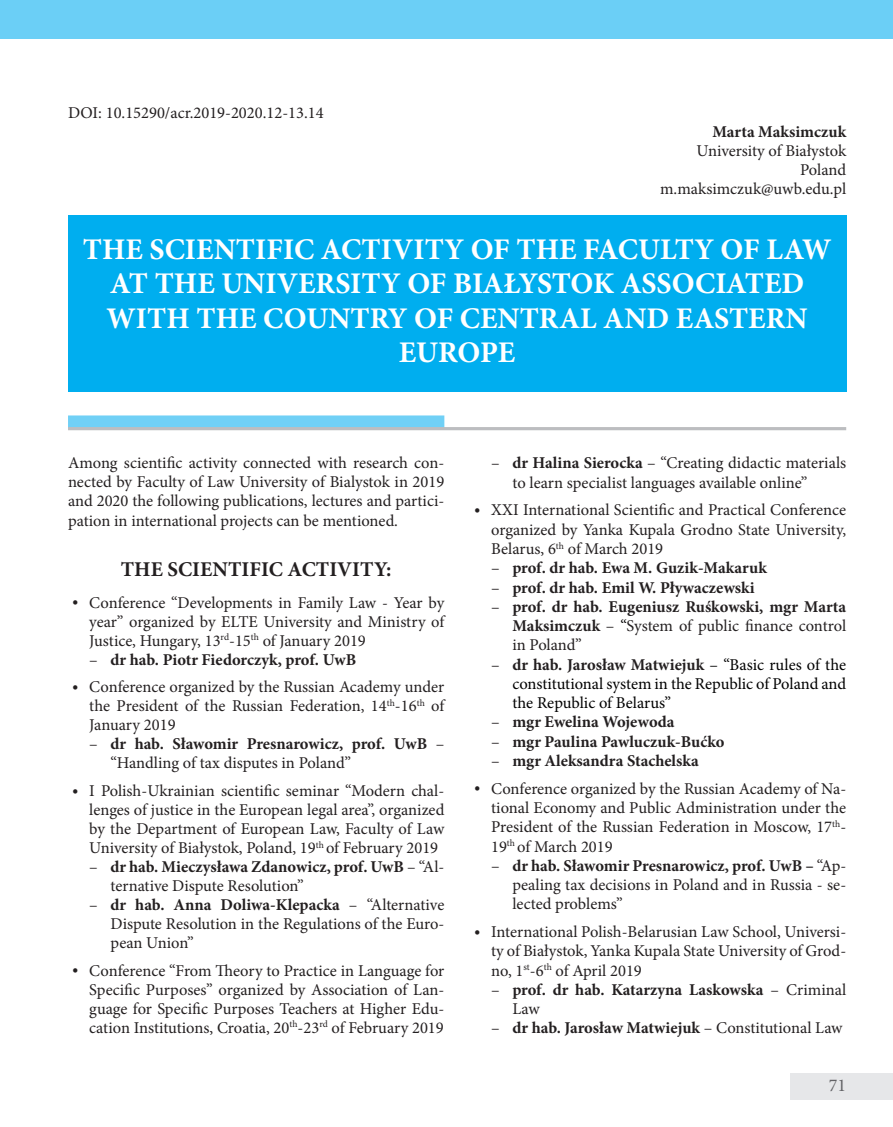
<style>
.page{position:relative;width:893px;height:1127px;background:#fff}
.page>*{position:absolute;margin:0;border:0;box-sizing:border-box;transform-origin:0 0}
.t1{font:700 30px/34.5px "Minion Pro";color:#fff;text-align:center}
.t2{font:700 21px "Minion Pro";color:#231f20}
.t3{font:18px "Minion Pro";color:#636366}
.t4{font:16.5px/19px "Minion Pro";color:#231f20;text-align:justify}
.t5{font:700 16.5px/19.2px "Minion Pro";color:#231f20}
.t6{font:16.5px/19.2px "Minion Pro";letter-spacing:-.005em;color:#000;text-align:justify}
.s1{font-weight:400}
.s2{font-weight:700}
.s3{font-weight:400;color:#000}
.s4{color:#231f20}
.s5{font-weight:700;color:#231f20}
</style>
<div class="page">
<div style="left:0;top:0;width:893px;height:39px;background:#6bcff6"></div>
<div style="left:790px;top:1073px;width:103px;height:26px;background:#e6e7e9"></div>
<div style="left:68px;top:216px;width:778px;height:176px;background:#00aeef"></div>
<div style="left:68px;top:415px;width:376px;height:13px;background:#70d0f6"></div>
<hr style="left:68px;top:427px;width:778px;height:3px;background:#bcbdc0">
<p class="t4" style="left:68px;top:104px;width:257px">DOI: 10.15290/acr.2019-2020.12-13.14</p>
<p class="t5" style="left:712px;top:122px;width:135px">Marta Maksimczuk</p>
<p class="t4" style="left:660px;top:142px;width:188px;text-align:right">University of Białystok<br>Poland m.maksimczuk@uwb.edu.pl</p>
<h1 class="t1" style="left:83px;top:231px;width:750px">THE SCIENTIFIC ACTIVITY OF THE FACULTY OF LAW AT THE UNIVERSITY OF BIAŁYSTOK ASSOCIATED WITH THE COUNTRY OF CENTRAL AND EASTERN EUROPE</h1>
<p class="t4" style="left:68px;top:454px;width:378px">Among scientific activity connected with research con&shy;nected by Faculty of Law University of Bialystok in 2019 and 2020 the following publications, lectures and partici&shy;pation in international projects can be mentioned.</p>
<p class="t2" style="left:121px;top:554px;width:272px">THE SCIENTIFIC ACTIVITY:</p>
<p class="t4" style="left:89px;top:593px;width:356px;text-indent:-17px">• Conference “Developments in Family Law - Year by year” organized by ELTE University and Ministry of Justice, Hungary, 13<sup>rd</sup>-15<sup>th</sup> of January 2019</p>
<p class="t5" style="left:89px;top:650px;width:268px"><span class="s1">–</span> dr hab. Piotr Fiedorczyk, prof. UwB</p>
<p class="t4" style="left:89px;top:678px;width:357px;text-indent:-17px">• Conference organized by the Russian Academy under the President of the Russian Federation, 14<sup>th</sup>-16<sup>th</sup> of January 2019</p>
<p class="t5" style="left:111px;top:734px;width:335px;text-indent:-21px"><span class="s1">–</span> dr hab. Sławomir Presnarowicz, prof. UwB <span class="s1">– “Handling of tax disputes in Poland”</span></p>
<p class="t4" style="left:89px;top:781px;width:357px;text-indent:-17px">• I Polish-Ukrainian scientific seminar “Modern chal&shy;lenges of justice in the European legal area”, organized by the Department of European Law, Faculty of Law University of Białystok, Poland, 19<sup>th</sup> of February 2019</p>
<p class="t5" style="left:111px;top:857px;width:335px;text-indent:-21px"><span class="s1">–</span> dr hab. Mieczysława Zdanowicz, prof. UwB <span class="s1">– “Al&shy;ternative Dispute Resolution”</span></p>
<p class="t4" style="left:111px;top:895px;width:335px;text-indent:-21px">– <span class="s2">dr hab. Anna Doliwa-Klepacka</span> – “Alternative Dispute Resolution in the Regulations of the Euro&shy;pean Union”</p>
<p class="t4" style="left:89px;top:961px;width:357px;text-indent:-17px">• Conference “From Theory to Practice in Language for Specific Purposes” organized by Association of Lan&shy;guage for Specific Purposes Teachers at Higher Edu&shy;cation Institutions, Croatia, 20<sup>th</sup>-23<sup>rd</sup> of February 2019</p>
<p class="t4" style="left:512px;top:454px;width:335px;text-indent:-21px">– <span class="s2">dr Halina Sierocka</span> – “Creating didactic materials to learn specialist languages available online”</p>
<p class="t4" style="left:491px;top:501px;width:357px;text-indent:-17px">• XXI International Scientific and Practical Conference organized by Yanka Kupala Grodno State University, Belarus, 6<sup>th</sup> of March 2019</p>
<p class="t5" style="left:491px;top:558px;width:277px"><span class="s1">–</span> prof. dr hab. Ewa M. Guzik-Makaruk</p>
<p class="t5" style="left:491px;top:577px;width:265px"><span class="s1">–</span> prof. dr hab. Emil W. Pływaczewski</p>
<p class="t5" style="left:512px;top:597px;width:335px;text-align:justify;text-indent:-21px"><span class="s1">–</span> prof. dr hab. Eugeniusz Ruśkowski, mgr Marta Maksimczuk <span class="s1">–</span> <span class="s3">“</span><span class="s1">System of public finance control in Poland”</span></p>
<p class="t6" style="left:512px;top:655px;width:335px;text-indent:-21px"><span class="s4">–</span> <span class="s5">dr hab. Jarosław Matwiejuk</span> – “Basic rules of the constitutional system in the Republic of Poland and the Republic of Belarus”</p>
<p class="t5" style="left:491px;top:712px;width:185px"><span class="s1">–</span> mgr Ewelina Wojewoda</p>
<p class="t5" style="left:491px;top:731px;width:235px"><span class="s1">–</span> mgr Paulina Pawluczuk-Bućko</p>
<p class="t5" style="left:491px;top:751px;width:209px"><span class="s1">–</span> mgr Aleksandra Stachelska</p>
<p class="t4" style="left:491px;top:779px;width:357px;text-indent:-17px">• Conference organized by the Russian Academy of Na&shy;tional Economy and Public Administration under the President of the Russian Federation in Moscow, 17<sup>th</sup>-19<sup>th</sup> of March 2019</p>
<p class="t4" style="left:512px;top:856px;width:335px;text-indent:-21px">– <span class="s2">dr hab. Sławomir Presnarowicz, prof. UwB –</span> “Ap&shy;pealing tax decisions in Poland and in Russia - se&shy;lected problems”</p>
<p class="t4" style="left:491px;top:922px;width:357px;text-indent:-17px">• International Polish-Belarusian Law School, Universi&shy;ty of Białystok, Yanka Kupala State University of Grod&shy;no, 1<sup>st</sup>-6<sup>th</sup> of April 2019</p>
<p class="t5" style="left:512px;top:980px;width:335px;text-indent:-21px"><span class="s1">–</span> prof. dr hab. Katarzyna Laskowska <span class="s1">– Criminal<br>Law</span></p>
<p class="t5" style="left:491px;top:1018px;width:353px"><span class="s1">–</span> dr hab. Jarosław Matwiejuk <span class="s1">– Constitutional Law</span></p>
<p class="t3" style="left:829px;top:1073px;width:19px">71</p>
</div>
